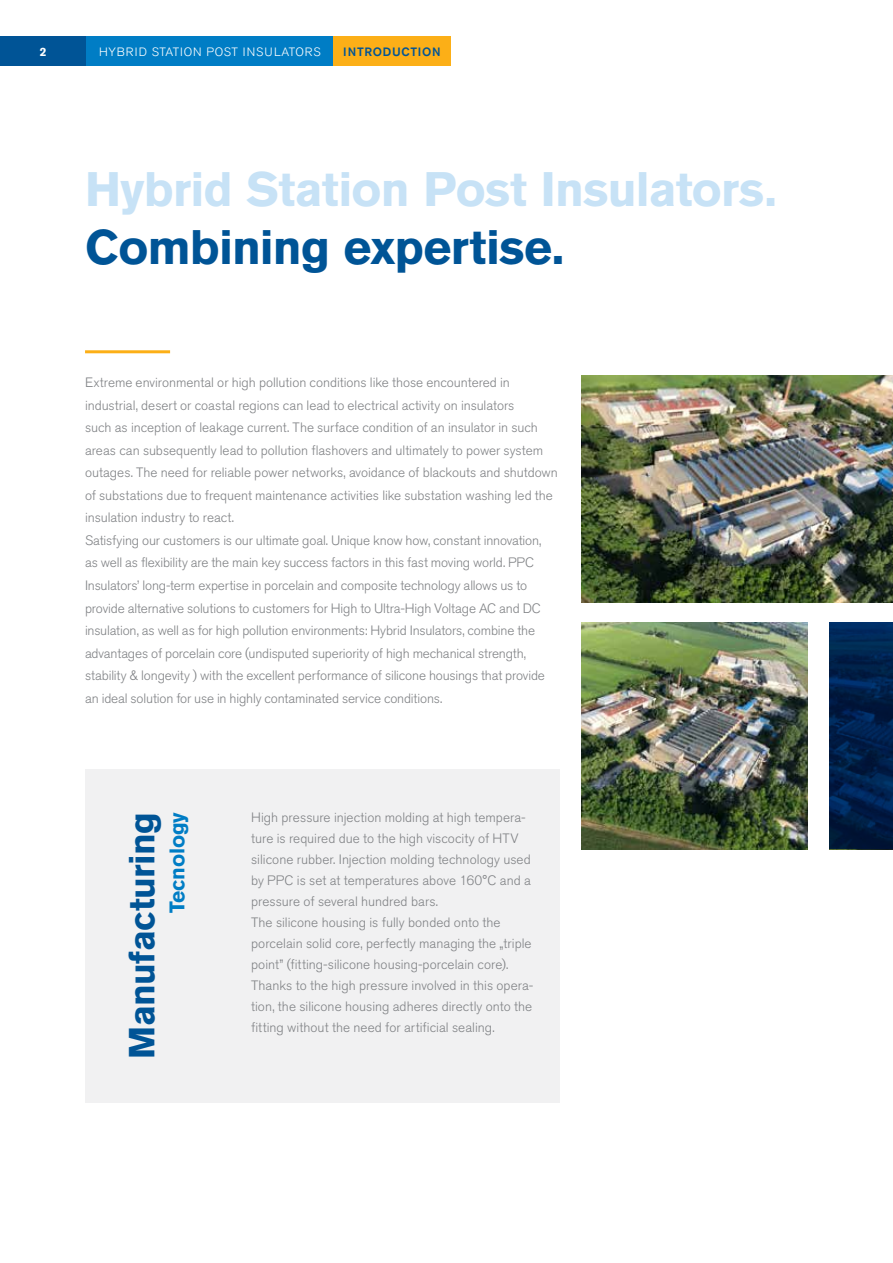
<style>
.page{position:relative;width:893px;height:1263px;background:#fff}
.page>*{position:absolute;margin:0;border:0;box-sizing:border-box;transform-origin:0 0}
.t1{font:700 48px "Akzidenz Grotesk Pro";letter-spacing:-.015em;color:#c7e2f6}
.t2{font:700 48px "Akzidenz Grotesk Pro";letter-spacing:-.015em;color:#005496}
.t3{font:700 36px "Akzidenz Grotesk Pro";letter-spacing:-.015em;color:#005496}
.t4{font:700 21px "Akzidenz Grotesk Pro";letter-spacing:-.01em;color:#007dc5}
.t5{font:300 13.5px/22.5px "Akzidenz Grotesk Pro";letter-spacing:-.005em;color:#808285}
.t6{font:300 12px "Akzidenz Grotesk Pro";letter-spacing:.06em;color:#fff}
.t7{font:500 12px "Akzidenz Grotesk Pro";letter-spacing:.06em;color:#005496}
.t8{font:700 12px "Akzidenz Grotesk Pro";color:#fff}
</style>
<div class="page">
<img style="left:581px;top:375px;width:312px;height:227px">
<img style="left:581px;top:622px;width:227px;height:227px">
<div style="left:0;top:36px;width:87px;height:30px;background:#005496"></div>
<div style="left:333px;top:36px;width:118px;height:30px;background:#fcaf17"></div>
<div style="left:87px;top:36px;width:246px;height:30px;background:#007dc5"></div>
<div style="left:85px;top:770px;width:475px;height:333px;background:#f1f1f2"></div>
<svg style="left:829px;top:622px;width:64px;height:227px;background:#00204b"></svg>
<hr style="left:85px;top:350px;width:85px;height:3px;background:#fcaf17">
<p class="t8" style="left:40px;top:44px;width:8px">2</p>
<p class="t6" style="left:99px;top:44px;width:125px">HYBRID STATION Post</p>
<p class="t6" style="left:243px;top:44px;width:13px">Insu</p>
<p class="t6" style="left:274px;top:44px;width:17px">lators</p>
<p class="t7" style="left:343px;top:44px;width:99px">INTRODUCTION</p>
<h1 class="t1" style="left:85px;top:158px;width:693px">Hybrid Station Post Insulators.</h1>
<h1 class="t2" style="left:85px;top:216px;width:481px">Combining expertise.</h1>
<p class="t5" style="left:85px;top:371px;width:474px">Extreme environmental or high pollution conditions like those encountered in industrial, desert or coastal regions can lead to electrical activity on insulators<br>such as inception of leakage current. The surface condition of an insulator in such areas can subsequently lead to pollution flashovers and ultimately to power system outages. The need for reliable power networks, avoidance of blackouts and shutdown of substations due to frequent maintenance activities like substation washing led the insulation industry to react.<br>Satisfying our customers is our ultimate goal. Unique know how, constant innovation,<br>as well as flexibility are the main key success factors in this fast moving world. PPC Insulators’ long-term expertise in porcelain and composite technology allows us to provide alternative solutions to customers for High to Ultra-High Voltage AC and DC insulation, as well as for high pollution environments: Hybrid Insulators, combine the advantages of porcelain core (undisputed superiority of high mechanical strength, stability &amp; longevity ) with the excellent performance of silicone housings that provide an ideal solution for use in highly contaminated service conditions.</p>
<h2 class="t3" style="left:119px;top:1059px;width:248px;rotate:-90deg">Manufacturing</h2>
<h3 class="t4" style="left:164px;top:913px;width:103px;rotate:-90deg">Tecnology</h3>
<p class="t5" style="left:251px;top:807px;width:284px;line-height:21px">High pressure injection molding at high tempera&shy;ture is required due to the high viscocity of HTV silicone rubber. Injection molding technology used by PPC is set at temperatures above 160°C and a pressure of several hundred bars.<br>The silicone housing is fully bonded onto the porcelain solid core, perfectly managing the „triple point” (fitting-silicone housing-porcelain core).<br>Thanks to the high pressure involved in this opera&shy;tion, the silicone housing adheres directly onto the fitting without the need for artificial sealing.</p>
</div>
